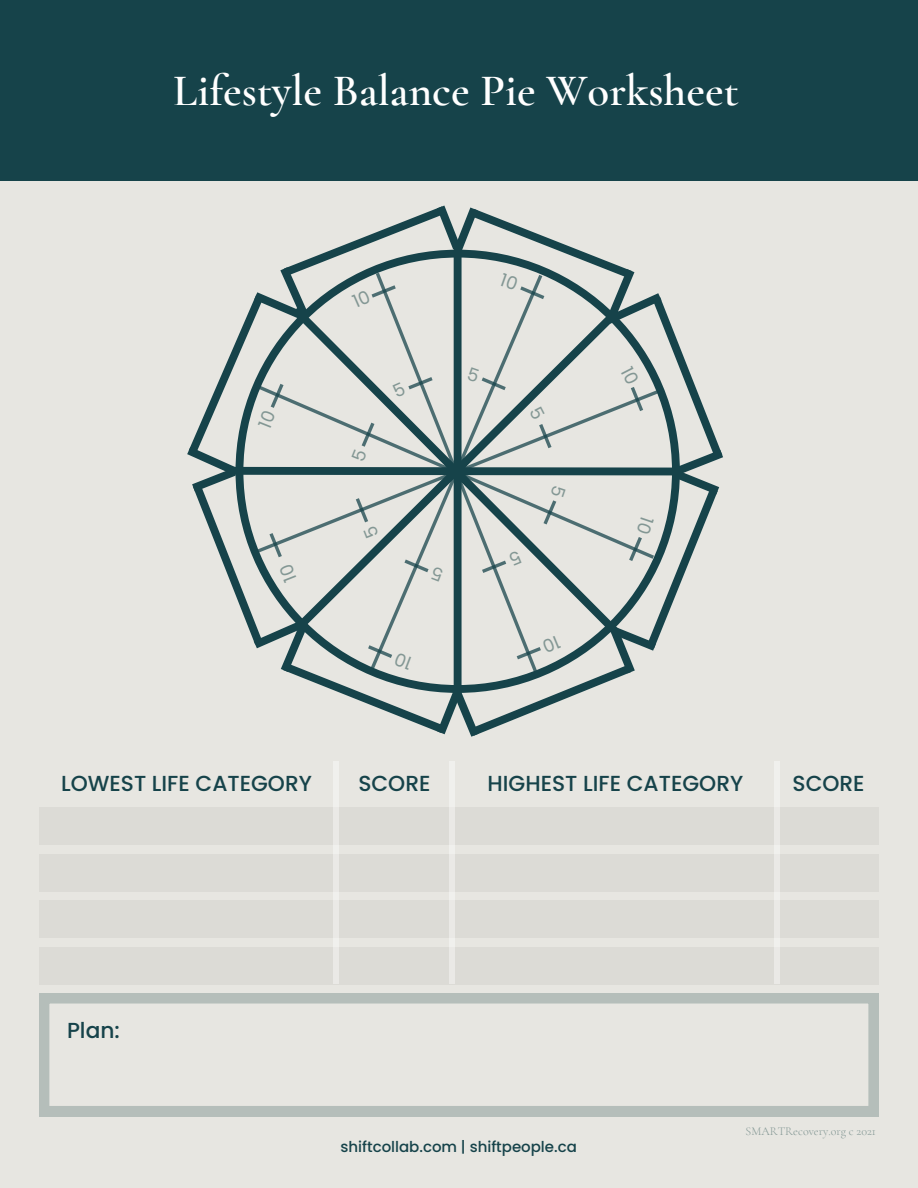
<style>
.page{position:relative;width:918px;height:1188px;background:#e7e6e1}
.page>*{position:absolute;margin:0;border:0;box-sizing:border-box;transform-origin:0 0}
.t1{font:600 45px "Cormorant Garamond";color:#fff}
.t2{font:500 21.75px "Poppins";color:#16434a}
.t3{font:500 15px "Poppins";color:#16434a}
.t4{font:300 12px "Cormorant Garamond";color:#839794}
</style>
<div class="page">
<div style="left:0;top:0;width:918px;height:181px;background:#16434a"></div>
<svg style="left:39px;top:993px;width:840px;height:123px"></svg>
<div style="left:39px;top:947px;width:839px;height:37px;background:#dcdbd6"></div>
<div style="left:39px;top:900px;width:839px;height:38px;background:#dcdbd6"></div>
<div style="left:39px;top:854px;width:839px;height:37px;background:#dcdbd6"></div>
<div style="left:39px;top:807px;width:839px;height:38px;background:#dcdbd6"></div>
<div style="left:334px;top:762px;width:5px;height:222px;background:#eae9e6"></div>
<div style="left:774px;top:761px;width:5px;height:223px;background:#eae9e6"></div>
<div style="left:449px;top:761px;width:6px;height:223px;background:#eae9e6"></div>
<svg style="left:187px;top:205px;width:536px;height:532px"></svg>
<p class="t1" style="left:173px;top:64px;width:567px">Lifestyle Balance Pie Worksheet</p>
<p class="t2" style="left:61px;top:768px;width:252px">LOWEST LIFE CATEGORY</p>
<p class="t2" style="left:358px;top:768px;width:74px">SCORE</p>
<p class="t2" style="left:488px;top:768px;width:257px">HIGHEST LIFE CATEGORY</p>
<p class="t2" style="left:793px;top:768px;width:74px">SCORE</p>
<p class="t2" style="left:67px;top:1015px;width:54px">Plan:</p>
<p class="t3" style="left:341px;top:1136px;width:238px">shiftcollab.com | shiftpeople.ca</p>
<p class="t4" style="left:746px;top:1124px;width:132px">SMARTRecovery.org c 2021</p>
</div>
